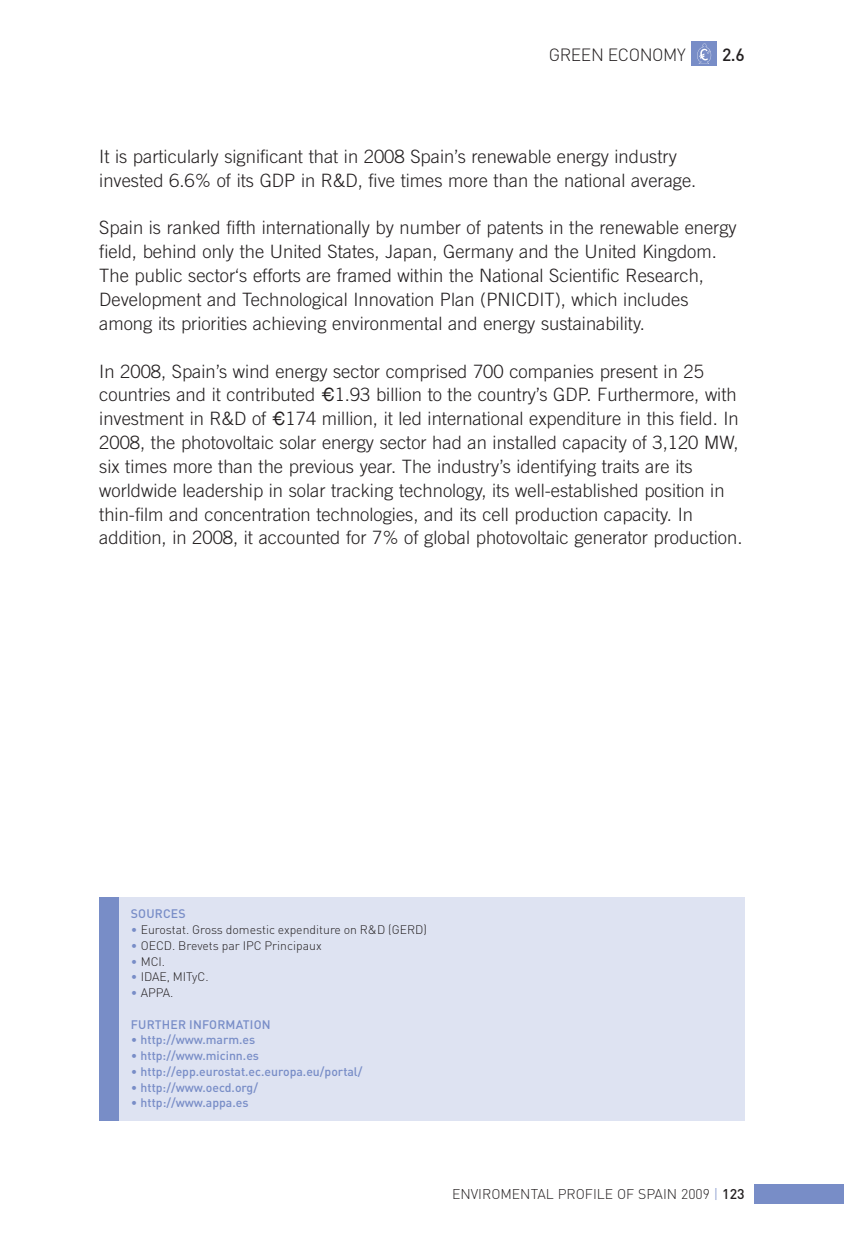
<style>
.page{position:relative;width:844px;height:1241px;background:#fff}
.page>*{position:absolute;margin:0;border:0;box-sizing:border-box;transform-origin:0 0}
.t1{font:300 18.38px/23.8px "Trade Gothic";color:#231f20}
.t2{font:300 17.5px "DIN";letter-spacing:-.025em;color:#231f20}
.t3{font:500 17.5px "DIN";color:#231f20}
.t4{font:300 14px "DIN";color:#231f20}
.t5{font:500 12.25px "DIN";color:#788dc7}
.t6{font:300 12.25px "DIN";color:#231f20}
.s1{font-family:"Helvetica";font-weight:400}
.s2{color:#788dc7}
.s3{font-weight:300}
.s4{font-weight:500}
</style>
<div class="page">
<img style="left:691px;top:41px;width:25px;height:25px">
<div style="left:754px;top:1183px;width:89px;height:20px;background:#788dc7"></div>
<div style="left:119px;top:897px;width:625px;height:223px;background:#dee3f2"></div>
<div style="left:99px;top:897px;width:20px;height:223px;background:#788dc7"></div>
<p class="t2" style="left:549px;top:45px;width:138px">GREEN ECONOMY</p>
<p class="t3" style="left:722px;top:45px;width:24px">2.6</p>
<p class="t1" style="left:99px;top:146px;width:598px">It is particularly significant that in 2008 Spain’s renewable energy industry invested 6.6% of its GDP in R&amp;D, five times more than the national average.</p>
<p class="t1" style="left:99px;top:217px;width:638px">Spain is ranked fifth internationally by number of patents in the renewable energy field, behind only the United States, Japan, Germany and the United Kingdom.<br>The public sector‘s efforts are framed within the National Scientific Research, Development and Technological Innovation Plan (PNICDIT), which includes among its priorities achieving environmental and energy sustainability.</p>
<p class="t1" style="left:99px;top:360px;width:644px">In 2008, Spain’s wind energy sector comprised 700 companies present in 25 countries and it contributed <span class="s1">€</span>1.93 billion to the country’s GDP. Furthermore, with investment in R&amp;D of <span class="s1">€</span>174 million, it led international expenditure in this field. In 2008, the photovoltaic solar energy sector had an installed capacity of 3,120 MW, six times more than the previous year. The industry’s identifying traits are its worldwide leadership in solar tracking technology, its well-established position in thin-film and concentration technologies, and its cell production capacity. In addition, in 2008, it accounted for 7% of global photovoltaic generator production.</p>
<p class="t5" style="left:131px;top:906px;width:56px">SOURCES</p>
<p class="t6" style="left:131px;top:922px;width:297px"><span class="s2">•</span> Eurostat. Gross domestic expenditure on R&amp;D (GERD)</p>
<p class="t6" style="left:131px;top:938px;width:192px"><span class="s2">•</span> OECD. Brevets par IPC Principaux</p>
<p class="t6" style="left:131px;top:953px;width:36px"><span class="s2">•</span> MCI.</p>
<p class="t6" style="left:131px;top:969px;width:79px"><span class="s2">•</span> IDAE, MITyC.</p>
<p class="t6" style="left:131px;top:985px;width:44px"><span class="s2">•</span> APPA.</p>
<p class="t5" style="left:131px;top:1016px;width:141px">FURTHER INFORMATION</p>
<p class="t5" style="left:131px;top:1032px;width:126px"><span class="s3">•</span> http://www.marm.es</p>
<p class="t5" style="left:131px;top:1048px;width:130px"><span class="s3">•</span> http://www.micinn.es</p>
<p class="t5" style="left:131px;top:1064px;width:233px"><span class="s3">•</span> http://epp.eurostat.ec.europa.eu/portal/</p>
<p class="t5" style="left:131px;top:1079px;width:129px"><span class="s3">•</span> http://www.oecd.org/</p>
<p class="t5" style="left:131px;top:1095px;width:119px"><span class="s3">•</span> http://www.appa.es</p>
<p class="t4" style="left:452px;top:1185px;width:294px">ENVIROMENTAL PROFILE OF SPAIN 2009 <span class="s2">|</span> <span class="s4">123</span></p>
</div>
